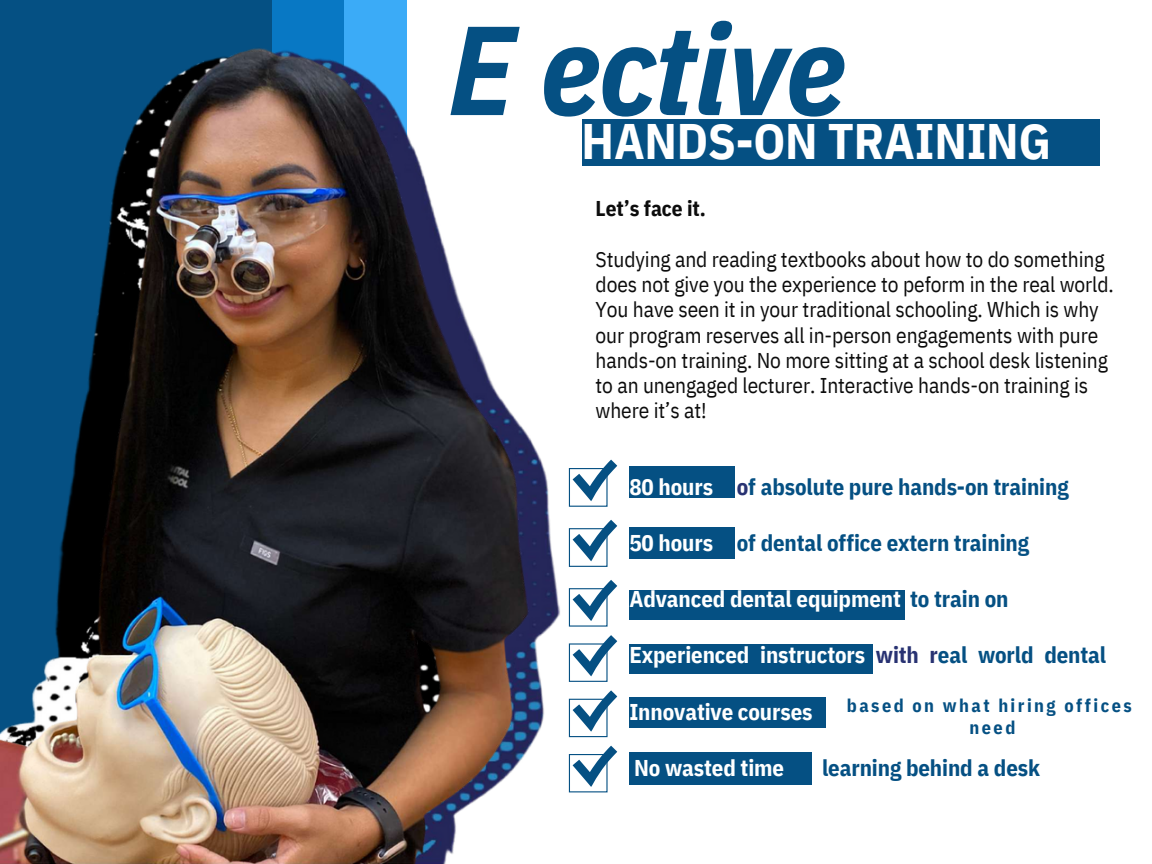
<style>
.page{position:relative;width:1152px;height:864px;background:#fff}
.page>*{position:absolute;margin:0;border:0;box-sizing:border-box;transform-origin:0 0}
.t1{font:italic 700 126.45px "IBM Plex Sans Cond";letter-spacing:-.005em;color:#055083}
.t2{font:700 49.8px "IBM Plex Sans Cond";letter-spacing:-.005em;color:#fff}
.t3{font:700 22.8px "IBM Plex Sans Cond";letter-spacing:-.005em;color:#fff}
.t4{font:700 22.8px "IBM Plex Sans Cond";letter-spacing:-.005em;color:#055083}
.t5{font:21.3px/25.3px "IBM Plex Sans Cond";letter-spacing:-.005em;color:#0c0c0c}
.t6{font:700 21.3px "IBM Plex Sans Cond";letter-spacing:-.005em;color:#0c0c0c}
.t7{font:700 18.3px "IBM Plex Sans Cond";letter-spacing:.135em;color:#055083}
.s1{color:#fff}
.s2{color:#283272}
.s3{color:#055083}
</style>
<div class="page">
<div style="left:1px;top:0;width:270px;height:864px;background:#055083"></div>
<svg style="left:576px;top:460px;width:41px;height:41px"></svg>
<div style="left:569px;top:468px;width:39px;height:39px;border:1px solid #055083"></div>
<svg style="left:576px;top:520px;width:41px;height:41px"></svg>
<div style="left:569px;top:528px;width:39px;height:39px;border:1px solid #055083"></div>
<svg style="left:576px;top:580px;width:41px;height:41px"></svg>
<div style="left:569px;top:588px;width:39px;height:39px;border:1px solid #055083"></div>
<svg style="left:576px;top:635px;width:41px;height:41px"></svg>
<div style="left:569px;top:643px;width:39px;height:39px;border:1px solid #055083"></div>
<svg style="left:576px;top:690px;width:41px;height:42px"></svg>
<div style="left:569px;top:699px;width:39px;height:38px;border:1px solid #055083"></div>
<svg style="left:576px;top:746px;width:41px;height:41px"></svg>
<div style="left:569px;top:754px;width:39px;height:38px;border:1px solid #055083"></div>
<div style="left:582px;top:120px;width:517px;height:46px;background:#055083"></div>
<div style="left:629px;top:590px;width:276px;height:29px;background:#055083"></div>
<div style="left:629px;top:645px;width:243px;height:29px;background:#055083"></div>
<div style="left:629px;top:752px;width:183px;height:32px;background:#055083"></div>
<div style="left:629px;top:697px;width:197px;height:30px;background:#055083"></div>
<div style="left:629px;top:466px;width:106px;height:32px;background:#055083"></div>
<div style="left:629px;top:527px;width:106px;height:32px;background:#055083"></div>
<img style="left:0;top:44px;width:569px;height:820px">
<p class="t1" style="left:449px;top:-15px;width:398px">E ective</p>
<p class="t2" style="left:582px;top:108px;width:471px">HANDS-ON TRAINING</p>
<p class="t6" style="left:596px;top:194px;width:112px">Let’s face it.</p>
<p class="t5" style="left:596px;top:246px;width:520px">Studying and reading textbooks about how to do something does not give you the experience to peform in the real world.<br>You have seen it in your traditional schooling. Which is why our program reserves all in-person engagements with pure hands-on training. No more sitting at a school desk listening to an unengaged lecturer. Interactive hands-on training is where it’s at!</p>
<p class="t4" style="left:629px;top:471px;width:441px"><span class="s1">80 hours</span> <span class="s2">o</span>f absolute pure hands-on training</p>
<p class="t4" style="left:629px;top:527px;width:401px"><span class="s1">50 hours</span> of dental office extern training</p>
<p class="t3" style="left:629px;top:584px;width:381px">Advanced dental equipment <span class="s3">to train on</span></p>
<p class="t3" style="left:629px;top:640px;width:478px">Experienced instructors <span class="s2">with r</span><span class="s3">eal world dental</span></p>
<p class="t3" style="left:629px;top:696px;width:185px">Innovative courses</p>
<p class="t3" style="left:634px;top:752px;width:152px">No wasted time</p>
<p class="t4" style="left:822px;top:752px;width:220px">learning behind a desk</p>
<p class="t7" style="left:847px;top:693px;width:286px">based on what hiring offices</p>
<p class="t7" style="left:970px;top:715px;width:47px">need</p>
</div>
